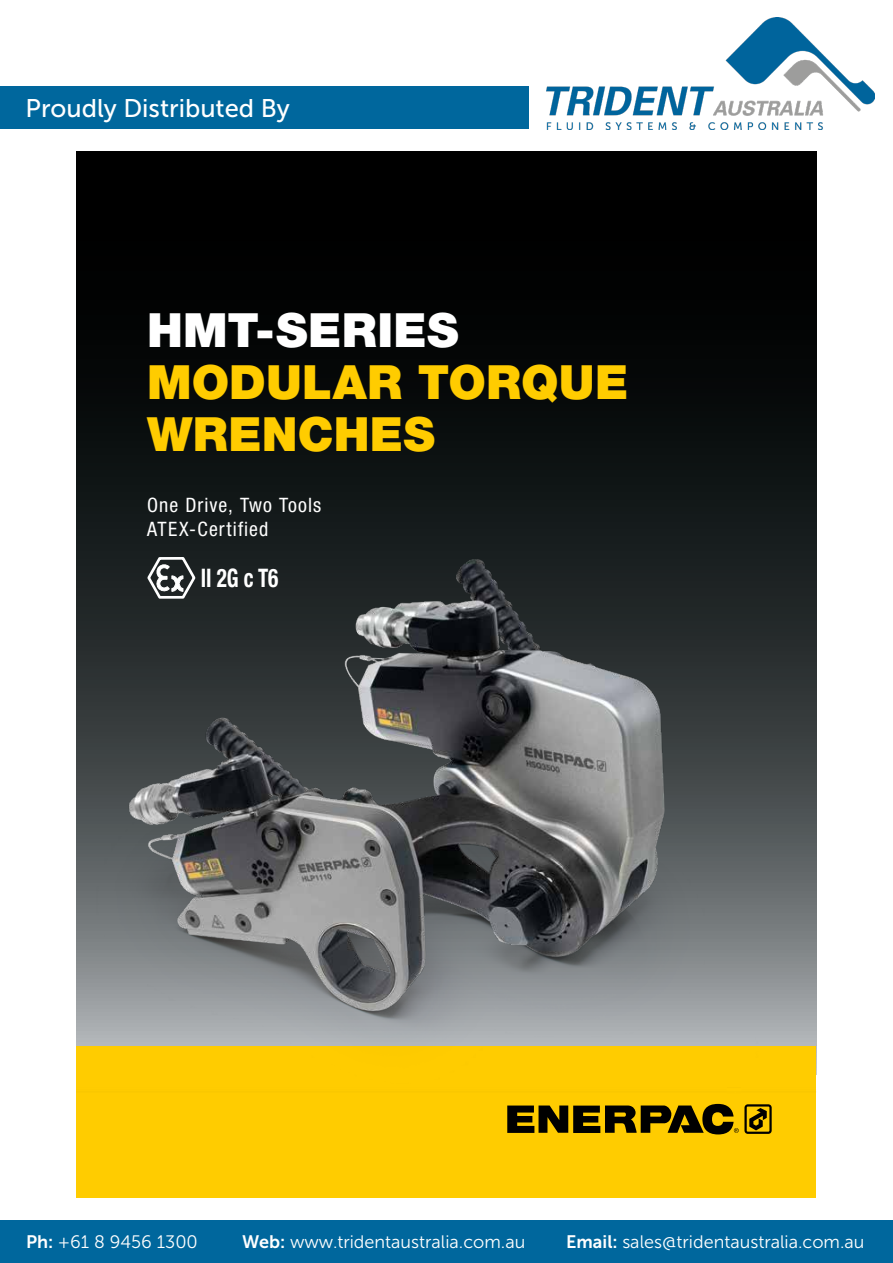
<style>
.page{position:relative;width:893px;height:1263px;background:#fff}
.page>*{position:absolute;margin:0;border:0;box-sizing:border-box;transform-origin:0 0}
.t1{font:900 47.25px/52.2px "Helvetica Neue LTW1 G";letter-spacing:.005em;color:#fc0}
.t2{font:700 condensed 25.65px "Helvetica Neue LTW1 G";color:#fff;scale:.83 1}
.t3{font:25.5px "Museo Sans 500";color:#fff}
.t4{font:condensed 19.95px/23.5px "Helvetica Neue LTW1 G";letter-spacing:.05em;color:#fff}
.t5{font:18px "Museo Sans 300";color:#fff}
.s1{color:#fff}
.s2{font-family:"Museo Sans 700"}
</style>
<div class="page">
<img style="left:547px;top:18px;width:328px;height:111px">
<div style="left:0;top:1220px;width:893px;height:43px;background:#00679d"></div>
<div style="left:0;top:86px;width:528px;height:43px;background:#00679d"></div>
<svg style="left:77px;top:151px;width:739px;height:371px;background:#050707"></svg>
<div style="left:77px;top:1046px;width:739px;height:152px;background:#fc0"></div>
<svg style="left:507px;top:1121px;width:265px;height:13px"></svg>
<img style="left:77px;top:522px;width:739px;height:599px">
<svg style="left:147px;top:557px;width:51px;height:42px"></svg>
<p class="t3" style="left:26px;top:94px;width:266px">Proudly Distributed By</p>
<p class="t1" style="left:147px;top:304px;width:483px"><span class="s1">HMT-SERIES<br></span>MODULAR TORQUE<br>WRENCHES</p>
<p class="t4" style="left:147px;top:493px;width:176px">One Drive, Two Tools<br>ATEX-Certified</p>
<p class="t2" style="left:201px;top:563px;width:95px">II 2G c T6</p>
<p class="t5" style="left:26px;top:1232px;width:173px"><span class="s2">Ph:</span> +61 8 9456 1300</p>
<p class="t5" style="left:242px;top:1232px;width:285px"><span class="s2">Web:</span> www.tridentaustralia.com.au</p>
<p class="t5" style="left:566px;top:1232px;width:300px"><span class="s2">Email:</span> sales@tridentaustralia.com.au</p>
</div>
